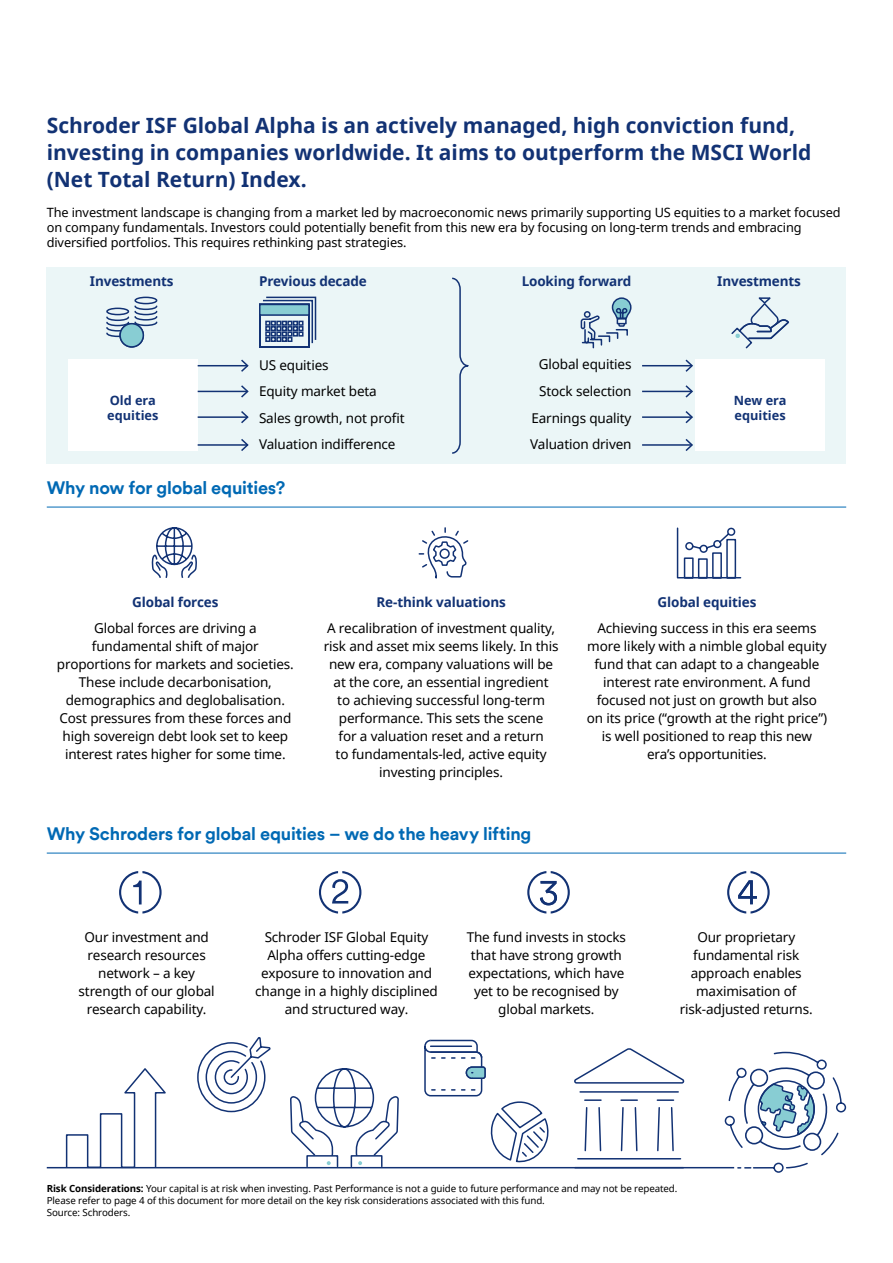
<style>
.page{position:relative;width:893px;height:1263px;background:#fff}
.page>*{position:absolute;margin:0;border:0;box-sizing:border-box;transform-origin:0 0}
.t1{font:700 21px/27px "Noto Sans";color:#123274}
.t2{font:700 18px "Schroders Circular TT";letter-spacing:-.01em;color:#0069b4}
.t3{font:13.5px/18px "Noto Sans";letter-spacing:-.01em;color:#000;text-align:center}
.t4{font:700 13.5px "Noto Sans";letter-spacing:-.01em;color:#123274}
.t5{font:12.75px/15px "Noto Sans";letter-spacing:-.01em;color:#000}
.t6{font:700 12.75px/15px "Noto Sans";color:#123274}
.t7{font:9.75px/12px "Noto Sans";letter-spacing:-.01em;color:#000}
.s1{font-weight:700}
</style>
<div class="page">
<div style="left:47px;top:267px;width:799px;height:196px;background:#ebf6f7"></div>
<hr style="left:47px;top:853px;width:799px;height:1px;background:#0069b4">
<svg style="left:119px;top:871px;width:43px;height:42px"></svg>
<svg style="left:319px;top:871px;width:42px;height:42px"></svg>
<svg style="left:527px;top:871px;width:43px;height:42px"></svg>
<svg style="left:727px;top:871px;width:43px;height:42px"></svg>
<div style="left:68px;top:360px;width:130px;height:91px;background:#fff"></div>
<div style="left:695px;top:360px;width:130px;height:91px;background:#fff"></div>
<hr style="left:642px;top:365px;width:50px;height:1px;background:#123274">
<svg style="left:684px;top:359px;width:9px;height:13px"></svg>
<hr style="left:642px;top:391px;width:50px;height:1px;background:#123274">
<svg style="left:684px;top:385px;width:9px;height:13px"></svg>
<hr style="left:642px;top:416px;width:50px;height:2px;background:#123274">
<svg style="left:684px;top:411px;width:9px;height:13px"></svg>
<hr style="left:642px;top:444px;width:50px;height:2px;background:#123274">
<svg style="left:684px;top:439px;width:9px;height:12px"></svg>
<hr style="left:198px;top:365px;width:50px;height:1px;background:#123274">
<svg style="left:239px;top:359px;width:10px;height:13px"></svg>
<hr style="left:198px;top:391px;width:50px;height:1px;background:#123274">
<svg style="left:239px;top:385px;width:10px;height:13px"></svg>
<hr style="left:198px;top:416px;width:50px;height:2px;background:#123274">
<svg style="left:239px;top:411px;width:10px;height:13px"></svg>
<hr style="left:198px;top:444px;width:50px;height:2px;background:#123274">
<svg style="left:239px;top:439px;width:10px;height:12px"></svg>
<svg style="left:106px;top:296px;width:52px;height:42px"></svg>
<div style="left:120px;top:324px;width:23px;height:23px;background:#88cdd3;border-radius:50%"></div>
<div style="left:119px;top:323px;width:25px;height:25px;border:2px solid #123274;border-radius:50%"></div>
<svg style="left:259px;top:296px;width:58px;height:52px"></svg>
<svg style="left:580px;top:297px;width:52px;height:52px"></svg>
<svg style="left:731px;top:297px;width:58px;height:52px"></svg>
<svg style="left:452px;top:277px;width:17px;height:177px"></svg>
<svg style="left:65px;top:1068px;width:103px;height:101px"></svg>
<svg style="left:289px;top:1068px;width:111px;height:101px"></svg>
<svg style="left:724px;top:1051px;width:123px;height:122px"></svg>
<div style="left:758px;top:1080px;width:57px;height:58px;border:2px solid #123274;border-radius:50%"></div>
<svg style="left:573px;top:1048px;width:113px;height:121px"></svg>
<svg style="left:197px;top:1037px;width:74px;height:76px"></svg>
<svg style="left:424px;top:1039px;width:125px;height:124px"></svg>
<hr style="left:47px;top:507px;width:799px;height:1px;background:#0069b4">
<svg style="left:151px;top:527px;width:46px;height:51px"></svg>
<svg style="left:418px;top:527px;width:51px;height:52px"></svg>
<svg style="left:676px;top:527px;width:66px;height:52px"></svg>
<hr style="left:47px;top:1167px;width:687px;height:1px;background:#123274">
<h1 class="t1" style="left:47px;top:112px;width:766px">Schroder ISF Global Alpha is an actively managed, high conviction fund, investing in companies worldwide. It aims to outperform the MSCI World (Net Total Return) Index.</h1>
<p class="t5" style="left:47px;top:204px;width:795px">The investment landscape is changing from a market led by macroeconomic news primarily supporting US equities to a market focused on company fundamentals. Investors could potentially benefit from this new era by focusing on long-term trends and embracing diversified portfolios. This requires rethinking past strategies.</p>
<p class="t4" style="left:259px;top:271px;width:109px">Previous decade</p>
<p class="t4" style="left:522px;top:271px;width:111px">Looking forward</p>
<p class="t4" style="left:90px;top:271px;width:85px">Investments</p>
<p class="t4" style="left:717px;top:271px;width:85px">Investments</p>
<p class="t3" style="left:259px;top:351px;width:147px;line-height:26.5px;text-align:left">US equities<br>Equity market beta<br>Sales growth, not profit<br>Valuation indifference</p>
<p class="t3" style="left:530px;top:351px;width:103px;line-height:26.5px;text-align:right">Global equities<br>Stock selection<br>Earnings quality<br>Valuation driven</p>
<p class="t6" style="left:107px;top:392px;width:53px">Old era equities</p>
<p class="t6" style="left:734px;top:392px;width:54px">New era equities</p>
<h2 class="t2" style="left:47px;top:475px;width:240px">Why now for global equities?</h2>
<p class="t4" style="left:132px;top:592px;width:88px">Global forces</p>
<p class="t3" style="left:57px;top:619px;width:239px">Global forces are driving a fundamental shift of major proportions for markets and societies.<br>These include decarbonisation, demographics and deglobalisation.<br>Cost pressures from these forces and high sovereign debt look set to keep interest rates higher for some time.</p>
<p class="t4" style="left:376px;top:592px;width:131px">Re-think valuations</p>
<p class="t3" style="left:324px;top:619px;width:236px">A recalibration of investment quality, risk and asset mix seems likely. In this new era, company valuations will be at the core, an essential ingredient<br>to achieving successful long-term performance. This sets the scene<br>for a valuation reset and a return<br>to fundamentals-led, active equity investing principles.</p>
<h2 class="t2" style="left:47px;top:821px;width:486px">Why Schroders for global equities – we do the heavy lifting</h2>
<p class="t4" style="left:657px;top:592px;width:100px">Global equities</p>
<p class="t3" style="left:587px;top:619px;width:242px">Achieving success in this era seems more likely with a nimble global equity fund that can adapt to a changeable interest rate environment. A fund focused not just on growth but also<br>on its price (“growth at the right price”) is well positioned to reap this new era’s opportunities.</p>
<p class="t3" style="left:79px;top:927px;width:138px">Our investment and research resources network – a key strength of our global research capability.</p>
<p class="t3" style="left:255px;top:927px;width:184px">Schroder ISF Global Equity<br>Alpha offers cutting-edge exposure to innovation and change in a highly disciplined and structured way.</p>
<p class="t3" style="left:467px;top:927px;width:161px">The fund invests in stocks that have strong growth expectations, which have yet to be recognised by global markets.</p>
<p class="t3" style="left:680px;top:927px;width:134px">Our proprietary fundamental risk approach enables maximisation of risk-adjusted returns.</p>
<p class="t7" style="left:47px;top:1182px;width:632px"><span class="s1">Risk Considerations:</span> Your capital is at risk when investing. Past Performance is not a guide to future performance and may not be repeated.<br>Please refer to page 4 of this document for more detail on the key risk considerations associated with this fund.<br>Source: Schroders.</p>
</div>
